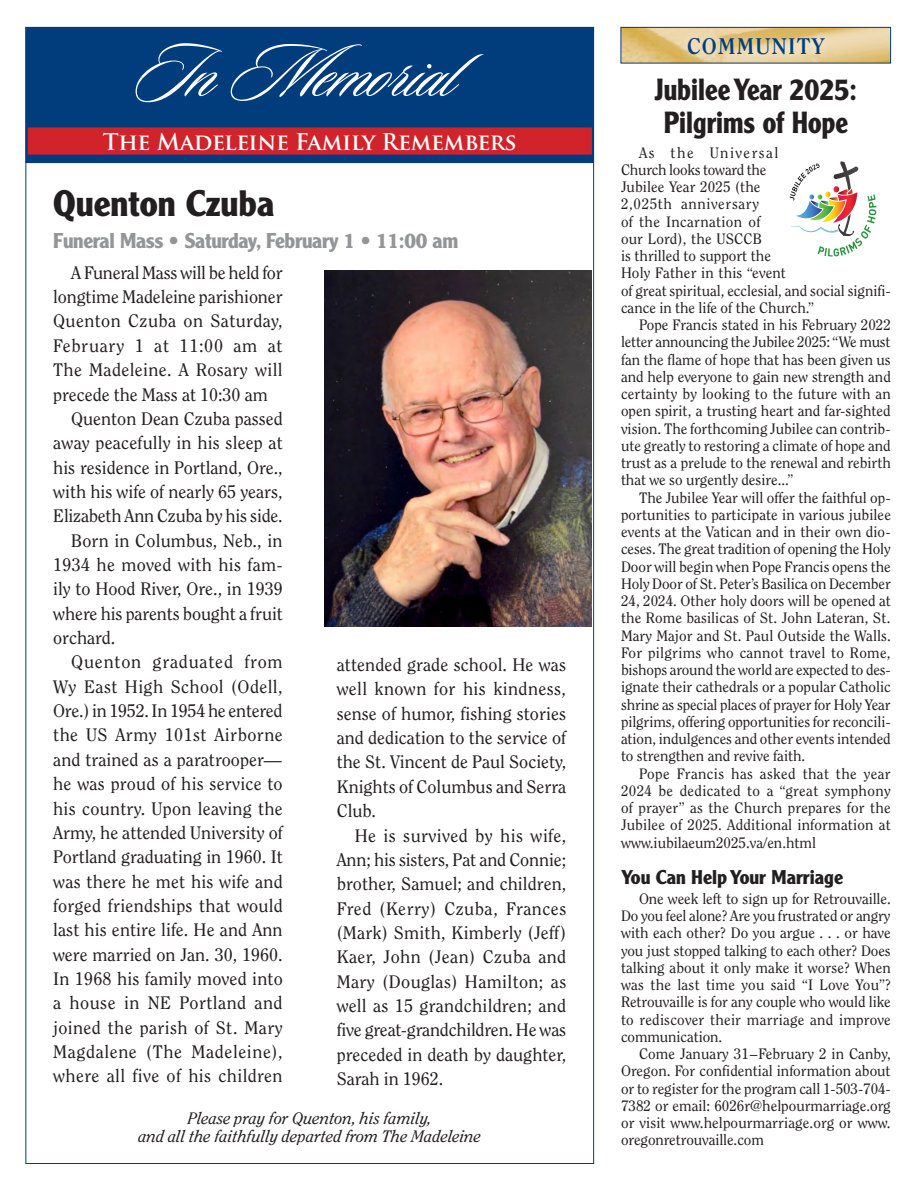
<style>
.page{position:relative;width:918px;height:1188px;background:#fff}
.page>*{position:absolute;margin:0;border:0;box-sizing:border-box;transform-origin:0 0}
.MiM_Headline{font:700 36px "Clearface Gothic LH";color:#231f20}
._2-colum_headline_17{font:700 29.85px/33.3px "Clearface Gothic LH";color:#231f20;text-align:center;scale:.9 1}
.article_subhead{font:700 22.5px "Trajan Pro";letter-spacing:-.015em;color:#fff}
.section_headers{font:700 22.5px "Clearface ITC Pro";letter-spacing:.055em;color:#013d7d}
.mad_in_memorial_subh{font:700 21px "Clearface Gothic LH";letter-spacing:-.015em;color:#939598}
.article_head_trajan{font:700 19.5px "Clearface Gothic LH";color:#231f20}
.body_copy{font:18px/24.3px "Clearface ITC Pro";color:#231f20;text-align:justify}
.body_copy-2{font:italic 16.5px/18.3px "Clearface ITC Pro";color:#231f20;text-align:center}
.body_copy-3{font:15px/17.2px "Clearface ITC Pro";color:#231f20;text-align:justify}
</style>
<div class="page">
<svg style="left:620px;top:27px;width:271px;height:37px;background:#cfbb87"></svg>
<div style="left:679px;top:29px;width:154px;height:35px;background:#fff;opacity:.75"></div>
<svg style="left:790px;top:161px;width:86px;height:96px"></svg>
<img style="left:324px;top:270px;width:268px;height:357px">
<div style="left:26px;top:28px;width:567px;height:134px;background:#013d7d"></div>
<div style="left:28px;top:127px;width:564px;height:28px;background:#d1232a"></div>
<svg style="left:136px;top:43px;width:348px;height:59px"></svg>
<div style="left:25px;top:27px;width:569px;height:136px;border:2px solid #013d7d"></div>
<p class="article_subhead" style="left:103px;top:128px;width:415px">The Madeleine Family Remembers</p>
<p class="MiM_Headline" style="left:53px;top:182px;width:223px">Quenton Czuba</p>
<p class="mad_in_memorial_subh" style="left:53px;top:228px;width:407px">Funeral Mass • Saturday, February 1 • 11:00 am</p>
<p class="body_copy" style="left:53px;top:260px;width:231px;text-indent:18px">A Funeral Mass will be held for longtime Madeleine parishioner Quenton Czuba on Saturday, February 1 at 11:00 am at The Madeleine. A Rosary will precede the Mass at 10:30 am</p>
<p class="body_copy" style="left:53px;top:406px;width:231px;text-indent:18px">Quenton Dean Czuba passed away peacefully in his sleep at his residence in Portland, Ore., with his wife of nearly 65 years, Elizabeth Ann Czuba by his side.</p>
<p class="body_copy" style="left:53px;top:528px;width:231px;text-indent:18px">Born in Columbus, Neb., in 1934 he moved with his fam&shy;ily to Hood River, Ore., in 1939 where his parents bought a fruit orchard.</p>
<p class="body_copy" style="left:53px;top:650px;width:231px;text-indent:18px">Quenton graduated from Wy East High School (Odell, Ore.) in 1952. In 1954 he entered the US Army 101st Airborne and trained as a paratrooper— he was proud of his service to his country. Upon leaving the Army, he attended University of Portland graduating in 1960. It was there he met his wife and forged friendships that would last his entire life. He and Ann were married on Jan. 30, 1960.<br>In 1968 his family moved into a house in NE Portland and joined the parish of St. Mary Magdalene (The Madeleine), where all five of his children</p>
<p class="body_copy" style="left:337px;top:653px;width:231px">attended grade school. He was well known for his kindness, sense of humor, fishing stories and dedication to the service of the St. Vincent de Paul Society, Knights of Columbus and Serra Club.</p>
<p class="body_copy" style="left:337px;top:823px;width:231px;text-indent:18px">He is survived by his wife, Ann; his sisters, Pat and Connie; brother, Samuel; and children, Fred (Kerry) Czuba, Frances (Mark) Smith, Kimberly (Jeff)<br>Kaer, John (Jean) Czuba and Mary (Douglas) Hamilton; as well as 15 grandchildren; and five great-grandchildren. He was preceded in death by daughter, Sarah in 1962.</p>
<p class="body_copy-2" style="left:138px;top:1109px;width:344px">Please pray for Quenton, his family,<br>and all the faithfully departed from The Madeleine</p>
<p class="section_headers" style="left:687px;top:32px;width:139px">COMMUNITY</p>
<p class="_2-colum_headline_17" style="left:655px;top:73px;width:226px">Jubilee Year 2025:<br>Pilgrims of Hope</p>
<p class="body_copy-3" style="left:621px;top:144px;width:271px;text-align:left;text-indent:18px">As the Universal<br>Church looks toward the<br>Jubilee Year 2025 (the<br>2,025th anniversary<br>of the Incarnation of<br>our Lord), the USCCB<br>is thrilled to support the<br>Holy Father in this “event<br>of great spiritual, ecclesial, and social signifi&shy;cance in the life of the Church.”</p>
<p class="body_copy-3" style="left:621px;top:316px;width:271px;text-indent:18px">Pope Francis stated in his February 2022 letter announcing the Jubilee 2025: “We must fan the flame of hope that has been given us and help everyone to gain new strength and certainty by looking to the future with an open spirit, a trusting heart and far-sighted vision. The forthcoming Jubilee can contrib&shy;ute greatly to restoring a climate of hope and trust as a prelude to the renewal and rebirth that we so urgently desire...”</p>
<p class="body_copy-3" style="left:621px;top:489px;width:271px;text-indent:18px">The Jubilee Year will offer the faithful op&shy;portunities to participate in various jubilee events at the Vatican and in their own dio&shy;ceses. The great tradition of opening the Holy Door will begin when Pope Francis opens the Holy Door of St. Peter’s Basilica on December 24, 2024. Other holy doors will be opened at the Rome basilicas of St. John Lateran, St.<br>Mary Major and St. Paul Outside the Walls.<br>For pilgrims who cannot travel to Rome, bishops around the world are expected to des&shy;ignate their cathedrals or a popular Catholic shrine as special places of prayer for Holy Year pilgrims, offering opportunities for reconcili&shy;ation, indulgences and other events intended to strengthen and revive faith.</p>
<p class="body_copy-3" style="left:621px;top:765px;width:271px;text-indent:18px">Pope Francis has asked that the year 2024 be dedicated to a “great symphony of prayer” as the Church prepares for the Jubilee of 2025. Additional information at www.iubilaeum2025.va/en.html</p>
<p class="article_head_trajan" style="left:621px;top:865px;width:224px">You Can Help Your Marriage</p>
<p class="body_copy-3" style="left:621px;top:890px;width:271px;text-indent:18px">One week left to sign up for Retrouvaille.<br>Do you feel alone? Are you frustrated or angry with each other? Do you argue . . . or have you just stopped talking to each other? Does talking about it only make it worse? When was the last time you said “I Love You”?<br>Retrouvaille is for any couple who would like to rediscover their marriage and improve communication.</p>
<p class="body_copy-3" style="left:621px;top:1045px;width:271px;text-indent:18px">Come January 31–February 2 in Canby, Oregon. For confidential information about or to register for the program call 1-503-704- 7382 or email: 6026r@helpourmarriage.org or visit www.helpourmarriage.org or www. oregonretrouvaille.com</p>
</div>
